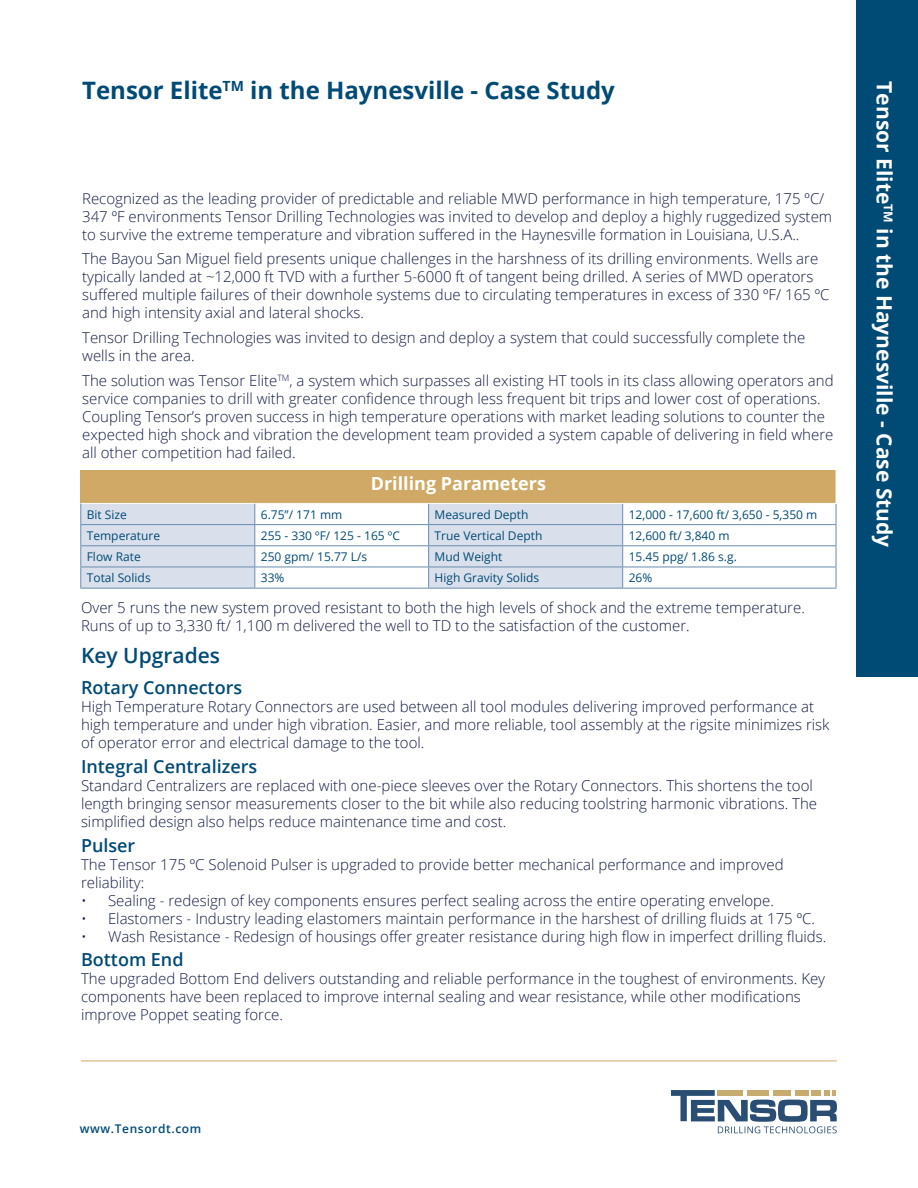
<style>
.page{position:relative;width:918px;height:1188px;background:#fff}
.page>*{position:absolute;margin:0;border:0;box-sizing:border-box;transform-origin:0 0}
.t1{font:700 24px "Open Sans";color:#004a76}
.t2{font:700 21px "Open Sans";color:#fff}
.t3{font:600 21px "Open Sans";color:#004a76}
.t4{font:600 18px "Open Sans";color:#004a76}
.t5{font:700 18px "Open Sans";color:#fff}
.t6{font:300 15px/18px "Open Sans";color:#141c46}
.t7{font:12px "Open Sans";color:#004a76}
.t8{font:600 12px "Open Sans";letter-spacing:.05em;color:#004a76}
</style>
<div class="page">
<svg style="left:671px;top:1090px;width:166px;height:43px"></svg>
<hr style="left:81px;top:1061px;width:756px;height:1px;background:#cfa965">
<div style="left:856px;top:0;width:62px;height:677px;background:#004a76"></div>
<div style="left:81px;top:470px;width:755px;height:33px;background:#cfa965"></div>
<div style="left:81px;top:504px;width:173px;height:84px;background:#dae0eb"></div>
<svg style="left:255px;top:504px;width:581px;height:84px"></svg>
<hr style="left:255px;top:524px;width:174px;height:1px;background:#698caf">
<hr style="left:429px;top:524px;width:194px;height:1px;background:#698caf">
<hr style="left:623px;top:524px;width:213px;height:1px;background:#698caf">
<hr style="left:255px;top:545px;width:174px;height:1px;background:#698caf">
<hr style="left:429px;top:545px;width:194px;height:1px;background:#698caf">
<hr style="left:623px;top:545px;width:213px;height:1px;background:#698caf">
<hr style="left:80px;top:567px;width:175px;height:1px;background:#698caf">
<hr style="left:255px;top:567px;width:174px;height:1px;background:#698caf">
<hr style="left:429px;top:567px;width:194px;height:1px;background:#698caf">
<svg style="left:428px;top:504px;width:1px;height:84px"></svg>
<hr style="left:623px;top:567px;width:213px;height:1px;background:#698caf">
<svg style="left:622px;top:504px;width:1px;height:84px"></svg>
<svg style="left:836px;top:504px;width:1px;height:84px"></svg>
<hr style="left:80px;top:588px;width:175px;height:1px;background:#698caf">
<hr style="left:255px;top:588px;width:174px;height:1px;background:#698caf">
<hr style="left:429px;top:588px;width:194px;height:1px;background:#698caf">
<hr style="left:623px;top:588px;width:213px;height:1px;background:#698caf">
<hr style="left:80px;top:524px;width:175px;height:1px;background:#698caf">
<svg style="left:80px;top:504px;width:1px;height:84px"></svg>
<svg style="left:254px;top:504px;width:1px;height:84px"></svg>
<hr style="left:80px;top:545px;width:175px;height:1px;background:#698caf">
<h1 class="t1" style="left:82px;top:81px;width:534px">Tensor Elite<sup>TM</sup> in the Haynesville - Case Study</h1>
<h2 class="t2" style="left:893px;top:81px;width:468px;rotate:90deg">Tensor Elite<sup>TM</sup> in the Haynesville - Case Study</h2>
<p class="t6" style="left:82px;top:191px;width:752px">Recognized as the leading provider of predictable and reliable MWD performance in high temperature, 175 ºC/<br>347 ºF environments Tensor Drilling Technologies was invited to develop and deploy a highly ruggedized system to survive the extreme temperature and vibration su昀昀ered in the Haynesville formation in Louisiana, U.S.A..</p>
<p class="t6" style="left:82px;top:249px;width:749px">The Bayou San Miguel 昀椀eld presents unique challenges in the harshness of its drilling environments. Wells are typically landed at ~12,000 ft TVD with a further 5-6000 ft of tangent being drilled. A series of MWD operators su昀昀ered multiple failures of their downhole systems due to circulating temperatures in excess of 330 ºF/ 165 ºC and high intensity axial and lateral shocks.</p>
<p class="t6" style="left:82px;top:330px;width:725px">Tensor Drilling Technologies was invited to design and deploy a system that could successfully complete the wells in the area.</p>
<p class="t6" style="left:82px;top:373px;width:753px">The solution was Tensor Elite<sup>TM</sup>, a system which surpasses all existing HT tools in its class allowing operators and service companies to drill with greater con昀椀dence through less frequent bit trips and lower cost of operations.<br>Coupling Tensor’s proven success in high temperature operations with market leading solutions to counter the expected high shock and vibration the development team provided a system capable of delivering in 昀椀eld where all other competition had failed.</p>
<p class="t5" style="left:371px;top:477px;width:177px">Drilling Parameters</p>
<p class="t7" style="left:87px;top:509px;width:42px">Bit Size</p>
<p class="t7" style="left:261px;top:509px;width:83px">6.75”/ 171 mm</p>
<p class="t7" style="left:435px;top:509px;width:95px">Measured Depth</p>
<p class="t7" style="left:629px;top:509px;width:190px">12,000 - 17,600 ft/ 3,650 - 5,350 m</p>
<p class="t7" style="left:87px;top:531px;width:75px">Temperature</p>
<p class="t7" style="left:261px;top:531px;width:141px">255 - 330 ºF/ 125 - 165 ºC</p>
<p class="t7" style="left:435px;top:531px;width:109px">True Vertical Depth</p>
<p class="t7" style="left:629px;top:531px;width:102px">12,600 ft/ 3,840 m</p>
<p class="t7" style="left:87px;top:552px;width:55px">Flow Rate</p>
<p class="t7" style="left:261px;top:552px;width:108px">250 gpm/ 15.77 L/s</p>
<p class="t7" style="left:435px;top:552px;width:69px">Mud Weight</p>
<p class="t7" style="left:629px;top:552px;width:110px">15.45 ppg/ 1.86 s.g.</p>
<p class="t7" style="left:87px;top:573px;width:65px">Total Solids</p>
<p class="t7" style="left:261px;top:573px;width:25px">33%</p>
<p class="t7" style="left:435px;top:573px;width:106px">High Gravity Solids</p>
<p class="t7" style="left:629px;top:573px;width:25px">26%</p>
<p class="t6" style="left:81px;top:598px;width:725px">Over 5 runs the new system proved resistant to both the high levels of shock and the extreme temperature.<br>Runs of up to 3,330 ft/ 1,100 m delivered the well to TD to the satisfaction of the customer.</p>
<h2 class="t3" style="left:81px;top:647px;width:141px">Key Upgrades</h2>
<p class="t4" style="left:81px;top:680px;width:163px">Rotary Connectors</p>
<p class="t6" style="left:81px;top:697px;width:750px">High Temperature Rotary Connectors are used between all tool modules delivering improved performance at high temperature and under high vibration. Easier, and more reliable, tool assembly at the rigsite minimizes risk of operator error and electrical damage to the tool.</p>
<p class="t4" style="left:81px;top:759px;width:178px">Integral Centralizers</p>
<p class="t6" style="left:81px;top:776px;width:738px">Standard Centralizers are replaced with one-piece sleeves over the Rotary Connectors. This shortens the tool length bringing sensor measurements closer to the bit while also reducing toolstring harmonic vibrations. The simpli昀椀ed design also helps reduce maintenance time and cost.</p>
<p class="t4" style="left:81px;top:838px;width:56px">Pulser</p>
<p class="t6" style="left:81px;top:855px;width:704px">The Tensor 175 ºC Solenoid Pulser is upgraded to provide better mechanical performance and improved reliability:</p>
<p class="t6" style="left:81px;top:893px;width:695px">• Sealing - redesign of key components ensures perfect sealing across the entire operating envelope.</p>
<p class="t6" style="left:81px;top:911px;width:736px">• Elastomers - Industry leading elastomers maintain performance in the harshest of drilling 昀氀uids at 175 ºC.</p>
<p class="t6" style="left:81px;top:929px;width:747px">• Wash Resistance - Redesign of housings o昀昀er greater resistance during high 昀氀ow in imperfect drilling 昀氀uids.</p>
<p class="t4" style="left:81px;top:953px;width:104px">Bottom End</p>
<p class="t6" style="left:81px;top:969px;width:746px">The upgraded Bottom End delivers outstanding and reliable performance in the toughest of environments. Key components have been replaced to improve internal sealing and wear resistance, while other modi昀椀cations improve Poppet seating force.</p>
<p class="t8" style="left:80px;top:1121px;width:123px">www.Tensordt.com</p>
</div>
